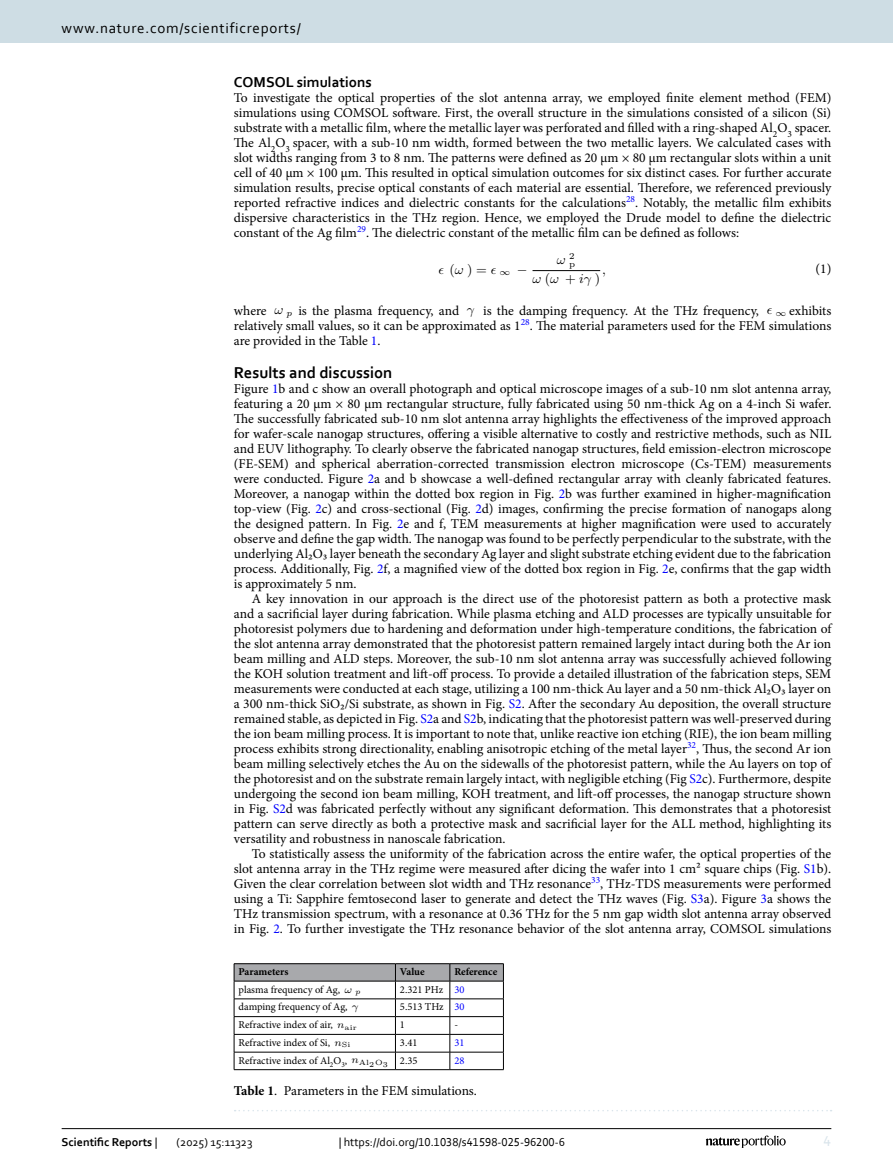
<style>
.page{position:relative;width:893px;height:1174px;background:#fff}
.page>*{position:absolute;margin:0;border:0;box-sizing:border-box;transform-origin:0 0}
.Head_1{font:700 16.5px "Corbel";color:#000}
.t1{font:15px "Corbel";letter-spacing:.05em;color:#000}
.Head_2{font:700 15px "Corbel";color:#000}
.t2{font:15px "Corbel";color:#d9e4eb}
.Body_Text{font:13.5px/15px "Minion Pro";color:#000;text-align:justify}
.Body_Text_Indent{font:13.5px/15px "Minion Pro";letter-spacing:-.005em;color:#000;text-align:justify}
.Table_Caption{font:13.5px "Minion Pro";color:#000}
.t3{font:13.5px "LM Math Italic 9";color:#000}
.EQ{font:13.5px "Minion Pro";color:#000}
.t4{font:12px "Corbel";color:#000}
.t5{font:700 12px "Corbel";color:#000}
.Table_Body{font:10.5px "Minion Pro";color:#000}
.Table_Head{font:700 10.5px "Minion Pro";letter-spacing:-.005em;color:#000}
.Table_Body-2{font:10.5px "Minion Pro";color:#00f}
.t6{font:9px "SFRM0600";color:#000}
.t7{font:7.5px "SFRM0500";color:#000}
.s1{font-family:"LM Roman 9"}
.s2{font-family:"LM Math Italic 9"}
.s3{color:#00f}
.s4{font-family:"LM Math Italic 7"}
.s5{font-family:"LM Roman 5"}
.s6{font-weight:700}
.s7{font-weight:400}
</style>
<div class="page">
<hr style="left:532px;top:270px;width:68px;height:1px;background:#000">
<hr style="left:395px;top:1069px;width:55px;height:1px;background:#000">
<svg style="left:234px;top:963px;width:270px;height:106px"></svg>
<hr style="left:450px;top:1069px;width:54px;height:1px;background:#000">
<hr style="left:234px;top:1069px;width:161px;height:1px;background:#000">
<svg style="left:235px;top:1110px;width:597px;height:1px"></svg>
<hr style="left:62px;top:1128px;width:769px;height:1px;background:#000">
<svg style="left:706px;top:1135px;width:80px;height:12px"></svg>
<div style="left:0;top:0;width:893px;height:43px;background:#cedde4"></div>
<p class="t1" style="left:62px;top:18px;width:241px">www.nature.com/scientificreports/</p>
<p class="Head_2" style="left:234px;top:73px;width:139px">COMSOL simulations</p>
<p class="Body_Text" style="left:234px;top:90px;width:599px">To investigate the optical properties of the slot antenna array, we employed finite element method (FEM) simulations using COMSOL software. First, the overall structure in the simulations consisted of a silicon (Si) substrate with a metallic film, where the metallic layer was perforated and filled with a ring-shaped Al<sub>2</sub>O<sub>3</sub> spacer.<br>The Al<sub>2</sub>O<sub>3</sub> spacer, with a sub-10 nm width, formed between the two metallic layers. We calculated cases with slot widths ranging from 3 to 8 nm. The patterns were defined as 20 μm × 80 μm rectangular slots within a unit cell of 40 μm × 100 μm. This resulted in optical simulation outcomes for six distinct cases. For further accurate simulation results, precise optical constants of each material are essential. Therefore, we referenced previously reported refractive indices and dielectric constants for the calculations<sup>28</sup>. Notably, the metallic film exhibits dispersive characteristics in the THz region. Hence, we employed the Drude model to define the dielectric constant of the Ag film<sup>29</sup>. The dielectric constant of the metallic film can be defined as follows:</p>
<p class="t3" style="left:439px;top:264px;width:91px">ϵ <span class="s1">(</span>ω<span class="s1">)=</span>ϵ∞ −</p>
<p class="t3" style="left:557px;top:254px;width:19px">ω <sup>2</sup></p>
<p class="t6" style="left:569px;top:258px;width:8px">p</p>
<p class="t3" style="left:532px;top:273px;width:69px">ω<span class="s1">(</span>ω <span class="s1">+</span>iγ<span class="s1">)</span></p>
<p class="t3" style="left:602px;top:264px;width:5px">,</p>
<p class="EQ" style="left:815px;top:260px;width:17px">(1)</p>
<p class="Body_Text" style="left:234px;top:303px;width:34px">where</p>
<p class="Body_Text_Indent" style="left:274px;top:303px;width:186px"><span class="s2">ω</span> <sub>p</sub> is the plasma frequency, and</p>
<p class="t3" style="left:467px;top:304px;width:9px">γ</p>
<p class="Body_Text" style="left:483px;top:303px;width:277px">is the damping frequency. At the THz frequency,</p>
<p class="Body_Text_Indent" style="left:767px;top:303px;width:66px"><span class="s2">ϵ</span> ∞ exhibits</p>
<p class="Body_Text" style="left:234px;top:318px;width:599px">relatively small values, so it can be approximated as 1<sup>28</sup>. The material parameters used for the FEM simulations are provided in the Table <span class="s3">1</span>.</p>
<p class="Head_1" style="left:234px;top:362px;width:160px">Results and discussion</p>
<p class="Body_Text" style="left:234px;top:381px;width:599px">Figure <span class="s3">1</span>b and c show an overall photograph and optical microscope images of a sub-10 nm slot antenna array, featuring a 20 μm × 80 μm rectangular structure, fully fabricated using 50 nm-thick Ag on a 4-inch Si wafer.<br>The successfully fabricated sub-10 nm slot antenna array highlights the effectiveness of the improved approach for wafer-scale nanogap structures, offering a visible alternative to costly and restrictive methods, such as NIL and EUV lithography. To clearly observe the fabricated nanogap structures, field emission-electron microscope (FE-SEM) and spherical aberration-corrected transmission electron microscope (Cs-TEM) measurements were conducted. Figure <span class="s3">2</span>a and b showcase a well-defined rectangular array with cleanly fabricated features.<br>Moreover, a nanogap within the dotted box region in Fig. <span class="s3">2</span>b was further examined in higher-magnification top-view (Fig. <span class="s3">2</span>c) and cross-sectional (Fig. <span class="s3">2</span>d) images, confirming the precise formation of nanogaps along the designed pattern. In Fig. <span class="s3">2</span>e and f, TEM measurements at higher magnification were used to accurately observe and define the gap width. The nanogap was found to be perfectly perpendicular to the substrate, with the underlying Al₂O₃ layer beneath the secondary Ag layer and slight substrate etching evident due to the fabrication process. Additionally, Fig. <span class="s3">2</span>f, a magnified view of the dotted box region in Fig. <span class="s3">2</span>e, confirms that the gap width is approximately 5 nm.</p>
<p class="Body_Text_Indent" style="left:234px;top:591px;width:599px;text-indent:18px">A key innovation in our approach is the direct use of the photoresist pattern as both a protective mask and a sacrificial layer during fabrication. While plasma etching and ALD processes are typically unsuitable for photoresist polymers due to hardening and deformation under high-temperature conditions, the fabrication of the slot antenna array demonstrated that the photoresist pattern remained largely intact during both the Ar ion beam milling and ALD steps. Moreover, the sub-10 nm slot antenna array was successfully achieved following the KOH solution treatment and lift-off process. To provide a detailed illustration of the fabrication steps, SEM measurements were conducted at each stage, utilizing a 100 nm-thick Au layer and a 50 nm-thick Al₂O₃ layer on a 300 nm-thick SiO₂/Si substrate, as shown in Fig. <span class="s3">S2</span>. After the secondary Au deposition, the overall structure remained stable, as depicted in Fig. <span class="s3">S2</span>a and <span class="s3">S2</span>b, indicating that the photoresist pattern was well-preserved during the ion beam milling process. It is important to note that, unlike reactive ion etching (RIE), the ion beam milling process exhibits strong directionality, enabling anisotropic etching of the metal layer<sup>32</sup>, Thus, the second Ar ion beam milling selectively etches the Au on the sidewalls of the photoresist pattern, while the Au layers on top of the photoresist and on the substrate remain largely intact, with negligible etching (Fig <span class="s3">S2</span>c). Furthermore, despite undergoing the second ion beam milling, KOH treatment, and lift-off processes, the nanogap structure shown in Fig. <span class="s3">S2</span>d was fabricated perfectly without any significant deformation. This demonstrates that a photoresist pattern can serve directly as both a protective mask and sacrificial layer for the ALL method, highlighting its versatility and robustness in nanoscale fabrication.</p>
<p class="Body_Text_Indent" style="left:234px;top:846px;width:599px;text-indent:18px">To statistically assess the uniformity of the fabrication across the entire wafer, the optical properties of the slot antenna array in the THz regime were measured after dicing the wafer into 1 cm² square chips (Fig. <span class="s3">S1</span>b).<br>Given the clear correlation between slot width and THz resonance<sup>33</sup>, THz-TDS measurements were performed using a Ti: Sapphire femtosecond laser to generate and detect the THz waves (Fig. <span class="s3">S3</span>a). Figure <span class="s3">3</span>a shows the THz transmission spectrum, with a resonance at 0.36 THz for the 5 nm gap width slot antenna array observed in Fig. <span class="s3">2</span>. To further investigate the THz resonance behavior of the slot antenna array, COMSOL simulations</p>
<p class="Table_Head" style="left:239px;top:964px;width:51px">Parameters</p>
<p class="Table_Head" style="left:400px;top:964px;width:26px">Value</p>
<p class="Table_Head" style="left:454px;top:964px;width:44px">Reference</p>
<p class="Table_Body" style="left:239px;top:982px;width:123px">plasma frequency of Ag, <span class="s4">ω</span> <sub>p</sub></p>
<p class="Table_Body" style="left:400px;top:982px;width:45px">2.321 PHz</p>
<p class="Table_Body-2" style="left:454px;top:982px;width:12px">30</p>
<p class="Table_Body" style="left:239px;top:1000px;width:121px">damping frequency of Ag, <span class="s4">γ</span></p>
<p class="Table_Body" style="left:400px;top:1000px;width:45px">5.513 THz</p>
<p class="Table_Body-2" style="left:454px;top:1000px;width:12px">30</p>
<p class="Table_Body" style="left:239px;top:1017px;width:96px">Refractive index of air,</p>
<p class="t7" style="left:337px;top:1022px;width:21px"><sup>n</sup>air</p>
<p class="Table_Body" style="left:400px;top:1017px;width:7px">1</p>
<p class="Table_Body" style="left:454px;top:1017px;width:5px">-</p>
<p class="Table_Body" style="left:239px;top:1035px;width:93px">Refractive index of Si,</p>
<p class="t7" style="left:334px;top:1040px;width:18px"><sup>n</sup>Si</p>
<p class="Table_Body" style="left:400px;top:1035px;width:19px">3.41</p>
<p class="Table_Body-2" style="left:454px;top:1035px;width:12px">31</p>
<p class="Table_Body" style="left:239px;top:1053px;width:110px">Refractive index of Al<sub>2</sub>O<sub>3</sub>,</p>
<p class="t7" style="left:351px;top:1057px;width:38px"><sup>n</sup>Al<span class="s5">2</span>O<span class="s5">3</span></p>
<p class="Table_Body" style="left:400px;top:1053px;width:19px">2.35</p>
<p class="Table_Body-2" style="left:454px;top:1053px;width:12px">28</p>
<p class="Table_Caption" style="left:234px;top:1082px;width:245px"><span class="s6">Table 1</span>. Parameters in the FEM simulations.</p>
<p class="t5" style="left:62px;top:1134px;width:97px">Scientific Reports <span class="s7">|</span></p>
<p class="t4" style="left:177px;top:1134px;width:77px">(2025) 15:11323</p>
<p class="t4" style="left:339px;top:1134px;width:228px">| https://doi.org/10.1038/s41598-025-96200-6</p>
<p class="t2" style="left:824px;top:1132px;width:9px">4</p>
</div>
